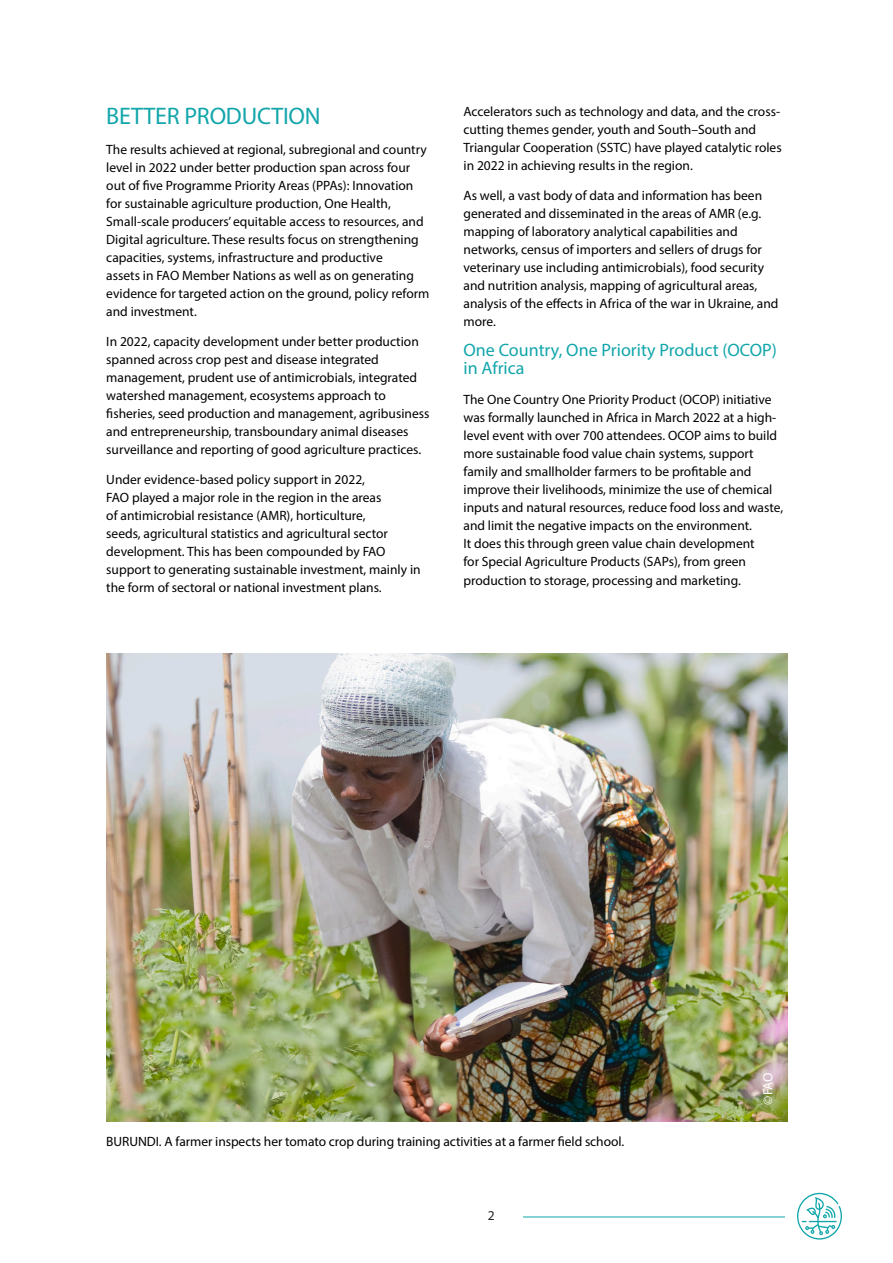
<style>
.page{position:relative;width:893px;height:1263px;background:#fff}
.page>*{position:absolute;margin:0;border:0;box-sizing:border-box;transform-origin:0 0}
.Heading_2{font:24px "Myriad Pro";letter-spacing:-.01em;color:#12a6ab}
.Heading_3{font:18px/18px "Myriad Pro";color:#12a6ab}
.list_start{font:13.5px/18px "Myriad Pro";color:#000}
.Normal_text{font:13.5px "Myriad Pro";letter-spacing:-.005em;color:#000}
.credit_onphoto{font:13.5px "Myriad Pro";color:#fff}
.t1{font:13.5px "Myriad Pro";color:#231f20}
</style>
<div class="page">
<img style="left:106px;top:653px;width:682px;height:468px">
<svg style="left:797px;top:1193px;width:45px;height:46px"></svg>
<hr style="left:523px;top:1216px;width:262px;height:1px;background:#12a6ab">
<p class="Heading_2" style="left:106px;top:101px;width:216px">BETTER PRODUCTION</p>
<p class="list_start" style="left:106px;top:141px;width:325px">The results achieved at regional, subregional and country level in 2022 under better production span across four out of five Programme Priority Areas (PPAs): Innovation for sustainable agriculture production, One Health, Small-scale producers’ equitable access to resources, and Digital agriculture. These results focus on strengthening capacities, systems, infrastructure and productive<br>assets in FAO Member Nations as well as on generating evidence for targeted action on the ground, policy reform and investment.</p>
<p class="list_start" style="left:106px;top:333px;width:325px">In 2022, capacity development under better production spanned across crop pest and disease integrated management, prudent use of antimicrobials, integrated watershed management, ecosystems approach to fisheries, seed production and management, agribusiness and entrepreneurship, transboundary animal diseases surveillance and reporting of good agriculture practices.</p>
<p class="list_start" style="left:106px;top:471px;width:316px">Under evidence-based policy support in 2022,<br>FAO played a major role in the region in the areas<br>of antimicrobial resistance (AMR), horticulture,<br>seeds, agricultural statistics and agricultural sector development. This has been compounded by FAO support to generating sustainable investment, mainly in the form of sectoral or national investment plans.</p>
<p class="list_start" style="left:463px;top:103px;width:320px">Accelerators such as technology and data, and the cross&shy;cutting themes gender, youth and South–South and Triangular Cooperation (SSTC) have played catalytic roles in 2022 in achieving results in the region.</p>
<p class="list_start" style="left:463px;top:187px;width:316px">As well, a vast body of data and information has been generated and disseminated in the areas of AMR (e.g. mapping of laboratory analytical capabilities and networks, census of importers and sellers of drugs for veterinary use including antimicrobials), food security and nutrition analysis, mapping of agricultural areas, analysis of the effects in Africa of the war in Ukraine, and more.</p>
<p class="Heading_3" style="left:463px;top:341px;width:315px">One Country, One Priority Product (OCOP) in Africa</p>
<p class="list_start" style="left:463px;top:391px;width:321px">The One Country One Priority Product (OCOP) initiative was formally launched in Africa in March 2022 at a high&shy;level event with over 700 attendees. OCOP aims to build more sustainable food value chain systems, support family and smallholder farmers to be profitable and improve their livelihoods, minimize the use of chemical inputs and natural resources, reduce food loss and waste, and limit the negative impacts on the environment.<br>It does this through green value chain development<br>for Special Agriculture Products (SAPs), from green production to storage, processing and marketing.</p>
<p class="credit_onphoto" style="left:759px;top:1104px;width:34px;rotate:-90deg">©FAO</p>
<p class="Normal_text" style="left:106px;top:1133px;width:519px">BURUNDI. A farmer inspects her tomato crop during training activities at a farmer field school.</p>
<p class="t1" style="left:488px;top:1207px;width:8px">2</p>
</div>
